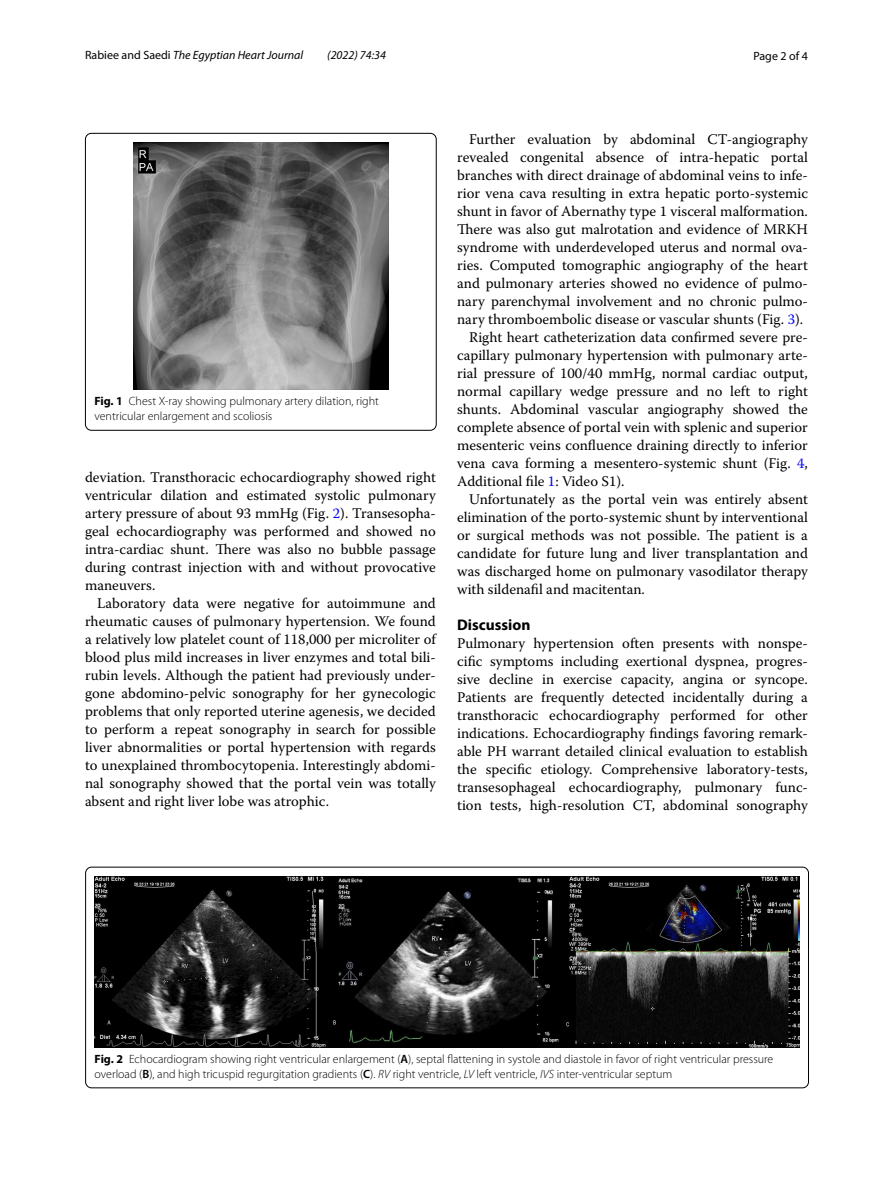
<style>
.page{position:relative;width:893px;height:1187px;background:#fff}
.page>*{position:absolute;margin:0;border:0;box-sizing:border-box;transform-origin:0 0}
.t1{font:700 15.45px "Myriad Pro";color:#000}
.t2{font:14.7px/18px "Warnock Pro";color:#000;text-align:justify}
.t3{font:300 12px/15px "Myriad Pro";color:#000}
.t4{font:italic 12px "Myriad Pro";color:#000}
.t5{font:12px "Myriad Pro";color:#000}
.s1{font-style:normal}
.s2{font-weight:700}
.s3{color:#00f}
.s4{font-weight:600}
.s5{font-style:italic}
</style>
<div class="page">
<img style="left:133px;top:142px;width:255px;height:248px">
<div style="left:85px;top:133px;width:351px;height:297px;border:1px solid #000;border-radius:6px"></div>
<img style="left:94px;top:876px;width:706px;height:171px">
<div style="left:85px;top:866px;width:724px;height:221px;border:1px solid #000;border-radius:6px"></div>
<p class="t4" style="left:85px;top:48px;width:220px"><span class="s1">Rabiee and Saedi</span> The Egyptian Heart Journal</p>
<p class="t4" style="left:327px;top:48px;width:60px">(2022) 74:34</p>
<p class="t5" style="left:753px;top:48px;width:56px">Page 2 of 4</p>
<p class="t3" style="left:94px;top:393px;width:286px"><span class="s2">Fig. 1</span> Chest X-ray showing pulmonary artery dilation, right ventricular enlargement and scoliosis</p>
<p class="t2" style="left:85px;top:467px;width:352px">deviation. Transthoracic echocardiography showed right ventricular dilation and estimated systolic pulmonary artery pressure of about 93 mmHg (Fig. <span class="s3">2</span>). Transesopha&shy;geal echocardiography was performed and showed no intra-cardiac shunt. There was also no bubble passage during contrast injection with and without provocative maneuvers.</p>
<p class="t2" style="left:85px;top:593px;width:352px;text-indent:12px">Laboratory data were negative for autoimmune and rheumatic causes of pulmonary hypertension. We found a relatively low platelet count of 118,000 per microliter of blood plus mild increases in liver enzymes and total bili&shy;rubin levels. Although the patient had previously under&shy;gone abdomino-pelvic sonography for her gynecologic problems that only reported uterine agenesis, we decided to perform a repeat sonography in search for possible liver abnormalities or portal hypertension with regards to unexplained thrombocytopenia. Interestingly abdomi&shy;nal sonography showed that the portal vein was totally absent and right liver lobe was atrophic.</p>
<p class="t2" style="left:469px;top:130px;width:340px">Further evaluation by abdominal CT-angiography</p>
<p class="t2" style="left:457px;top:148px;width:352px">revealed congenital absence of intra-hepatic portal</p>
<p class="t2" style="left:457px;top:166px;width:352px">branches with direct drainage of abdominal veins to infe-</p>
<p class="t2" style="left:457px;top:184px;width:352px">rior vena cava resulting in extra hepatic porto-systemic</p>
<p class="t2" style="left:457px;top:202px;width:352px">shunt in favor of Abernathy type 1 visceral malformation.</p>
<p class="t2" style="left:457px;top:220px;width:352px">There was also gut malrotation and evidence of MRKH</p>
<p class="t2" style="left:457px;top:238px;width:352px">syndrome with underdeveloped uterus and normal ova-</p>
<p class="t2" style="left:457px;top:256px;width:352px">ries. Computed tomographic angiography of the heart</p>
<p class="t2" style="left:457px;top:274px;width:352px">and pulmonary arteries showed no evidence of pulmo-</p>
<p class="t2" style="left:457px;top:292px;width:352px">nary parenchymal involvement and no chronic pulmo-</p>
<p class="t2" style="left:457px;top:310px;width:348px">nary thromboembolic disease or vascular shunts (Fig. <span class="s3">3</span>).</p>
<p class="t2" style="left:469px;top:328px;width:340px">Right heart catheterization data confirmed severe pre-</p>
<p class="t2" style="left:457px;top:346px;width:352px">capillary pulmonary hypertension with pulmonary arte-</p>
<p class="t2" style="left:457px;top:364px;width:352px">rial pressure of 100/40 mmHg, normal cardiac output,</p>
<p class="t2" style="left:457px;top:382px;width:352px">normal capillary wedge pressure and no left to right</p>
<p class="t2" style="left:457px;top:400px;width:352px">shunts. Abdominal vascular angiography showed the</p>
<p class="t2" style="left:457px;top:418px;width:352px">complete absence of portal vein with splenic and superior</p>
<p class="t2" style="left:457px;top:436px;width:352px">mesenteric veins confluence draining directly to inferior</p>
<p class="t2" style="left:457px;top:454px;width:352px">vena cava forming a mesentero-systemic shunt (Fig. <span class="s3">4</span>,</p>
<p class="t2" style="left:457px;top:472px;width:169px">Additional file <span class="s3">1</span>: Video S1).</p>
<p class="t2" style="left:469px;top:490px;width:340px">Unfortunately as the portal vein was entirely absent</p>
<p class="t2" style="left:457px;top:508px;width:352px">elimination of the porto-systemic shunt by interventional</p>
<p class="t2" style="left:457px;top:526px;width:352px">or surgical methods was not possible. The patient is a</p>
<p class="t2" style="left:457px;top:544px;width:352px">candidate for future lung and liver transplantation and</p>
<p class="t2" style="left:457px;top:562px;width:352px">was discharged home on pulmonary vasodilator therapy</p>
<p class="t2" style="left:457px;top:580px;width:189px">with sildenafil and macitentan.</p>
<p class="t1" style="left:457px;top:614px;width:75px">Discussion</p>
<p class="t2" style="left:457px;top:634px;width:352px">Pulmonary hypertension often presents with nonspe&shy;cific symptoms including exertional dyspnea, progres&shy;sive decline in exercise capacity, angina or syncope.<br>Patients are frequently detected incidentally during a transthoracic echocardiography performed for other indications. Echocardiography findings favoring remark&shy;able PH warrant detailed clinical evaluation to establish the specific etiology. Comprehensive laboratory-tests, transesophageal echocardiography, pulmonary func&shy;tion tests, high-resolution CT, abdominal sonography</p>
<p class="t3" style="left:95px;top:1051px;width:680px"><span class="s2">Fig. 2</span> Echocardiogram showing right ventricular enlargement (<span class="s4">A</span>), septal flattening in systole and diastole in favor of right ventricular pressure overload (<span class="s4">B</span>), and high tricuspid regurgitation gradients (<span class="s4">C</span>). <span class="s5">RV</span> right ventricle, <span class="s5">LV</span> left ventricle, <span class="s5">IVS</span> inter-ventricular septum</p>
</div>
